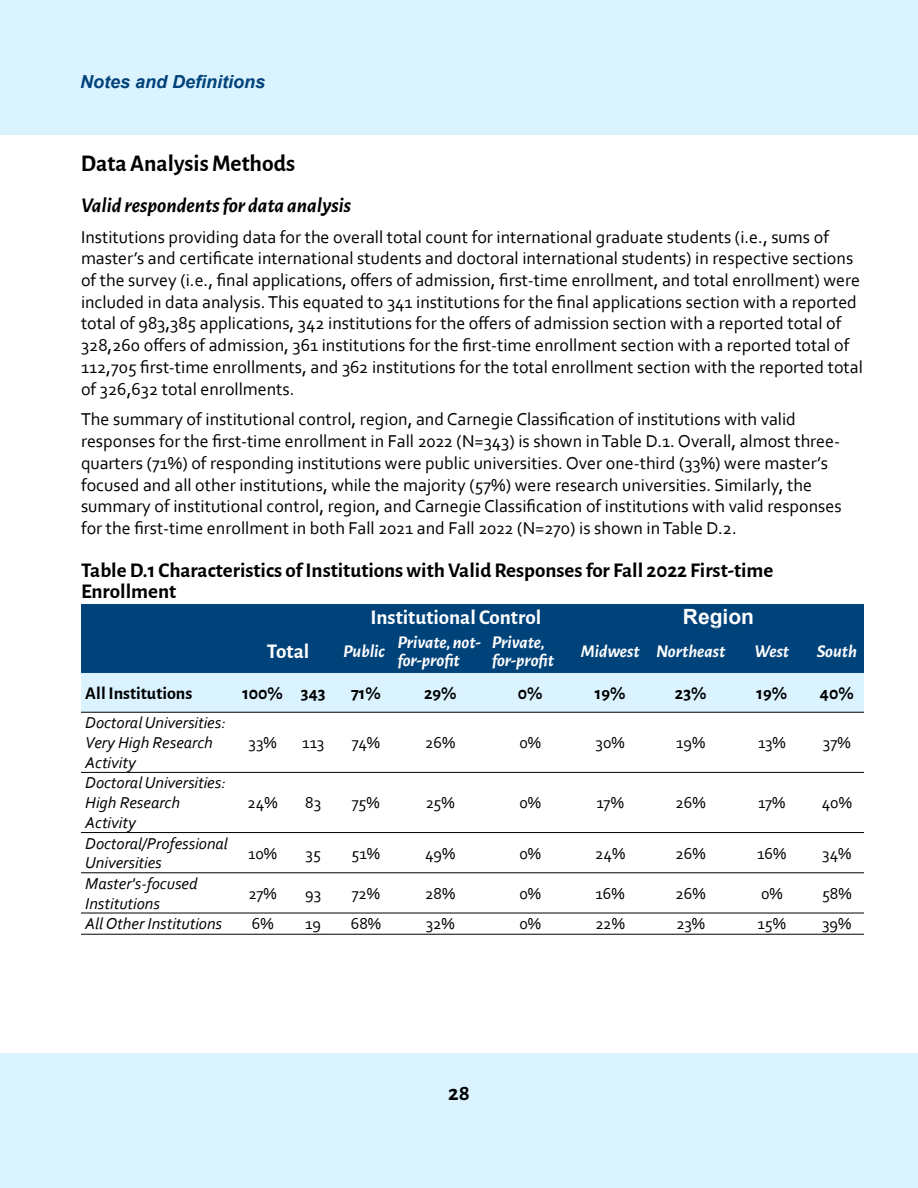
<style>
.page{position:relative;width:918px;height:1188px;background:#fff}
.page>*{position:absolute;margin:0;border:0;box-sizing:border-box;transform-origin:0 0}
.t1{font:700 24px "Alegreya Sans";color:#000}
.t2{font:700 22.5px "Alegreya Sans";color:#000}
.t3{font:700 21px/21px "Alegreya Sans";color:#000}
.t4{font:italic 700 21px "Alegreya Sans";color:#000}
.t5{font:700 21px "Alegreya Sans";color:#fff}
.t6{font:700 21px "Arial";color:#fff}
.t7{font:18px/21.8px "Corbel";color:#000}
.t8{font:italic 700 18px/18px "Alegreya Sans";color:#fff}
.t9{font:700 18px "Alegreya Sans";color:#000}
.t10{font:italic 700 18px "Arial";color:#00427a}
.t11{font:italic 16.5px/20px "Corbel";color:#000}
.t12{font:16.5px "Corbel";color:#000}
</style>
<div class="page">
<div style="left:0;top:1053px;width:918px;height:135px;background:#daf3ff"></div>
<div style="left:0;top:0;width:918px;height:135px;background:#daf3ff"></div>
<div style="left:81px;top:605px;width:783px;height:67px;background:#00427a"></div>
<div style="left:81px;top:673px;width:783px;height:39px;background:#daf3ff"></div>
<hr style="left:81px;top:712px;width:783px;height:1px;background:#000">
<hr style="left:81px;top:772px;width:783px;height:1px;background:#000">
<hr style="left:81px;top:832px;width:783px;height:1px;background:#000">
<hr style="left:81px;top:872px;width:783px;height:1px;background:#000">
<hr style="left:81px;top:913px;width:783px;height:1px;background:#000">
<hr style="left:81px;top:934px;width:783px;height:1px;background:#000">
<hr style="left:81px;top:604px;width:783px;height:1px;background:#00427a">
<hr style="left:81px;top:628px;width:783px;height:1px;background:#00427a">
<hr style="left:81px;top:672px;width:783px;height:1px;background:#00427a">
<p class="t10" style="left:80px;top:75px;width:187px">Notes and Definitions</p>
<h1 class="t1" style="left:81px;top:152px;width:216px">Data Analysis Methods</h1>
<p class="t4" style="left:81px;top:195px;width:272px">Valid respondents for data analysis</p>
<p class="t7" style="left:81px;top:227px;width:783px">Institutions providing data for the overall total count for international graduate students (i.e., sums of master’s and certificate international students and doctoral international students) in respective sections of the survey (i.e., final applications, offers of admission, first-time enrollment, and total enrollment) were included in data analysis. This equated to 341 institutions for the final applications section with a reported total of 983,385 applications, 342 institutions for the offers of admission section with a reported total of 328,260 offers of admission, 361 institutions for the first-time enrollment section with a reported total of 112,705 first-time enrollments, and 362 institutions for the total enrollment section with the reported total of 326,632 total enrollments.</p>
<p class="t7" style="left:81px;top:410px;width:762px">The summary of institutional control, region, and Carnegie Classification of institutions with valid responses for the first-time enrollment in Fall 2022 (N=343) is shown in Table D.1. Overall, almost three&shy;quarters (71%) of responding institutions were public universities. Over one-third (33%) were master’s focused and all other institutions, while the majority (57%) were research universities. Similarly, the summary of institutional control, region, and Carnegie Classification of institutions with valid responses for the first-time enrollment in both Fall 2021 and Fall 2022 (N=270) is shown in Table D.2.</p>
<p class="t3" style="left:81px;top:561px;width:694px">Table D.1 Characteristics of Institutions with Valid Responses for Fall 2022 First-time<br>Enrollment</p>
<p class="t5" style="left:370px;top:607px;width:172px">Institutional Control</p>
<p class="t6" style="left:683px;top:609px;width:73px">Region</p>
<p class="t5" style="left:267px;top:641px;width:44px">Total</p>
<p class="t8" style="left:343px;top:642px;width:43px">Public</p>
<p class="t8" style="left:397px;top:633px;width:85px">Private, not&shy;for-profit</p>
<p class="t8" style="left:492px;top:633px;width:64px">Private, for-profit</p>
<p class="t8" style="left:581px;top:642px;width:146px">Midwest Northeast</p>
<p class="t8" style="left:755px;top:642px;width:36px">West</p>
<p class="t8" style="left:817px;top:642px;width:42px">South</p>
<p class="t9" style="left:85px;top:684px;width:109px">All Institutions</p>
<p class="t9" style="left:242px;top:684px;width:85px">100% 343</p>
<p class="t9" style="left:351px;top:684px;width:31px">71%</p>
<p class="t9" style="left:424px;top:684px;width:34px">29%</p>
<p class="t9" style="left:518px;top:684px;width:26px">0%</p>
<p class="t9" style="left:595px;top:684px;width:32px">19%</p>
<p class="t9" style="left:675px;top:684px;width:33px">23%</p>
<p class="t9" style="left:757px;top:684px;width:32px">19%</p>
<p class="t9" style="left:820px;top:684px;width:35px">40%</p>
<p class="t11" style="left:85px;top:714px;width:142px">Doctoral Universities:<br>Very High Research<br>Activity</p>
<p class="t12" style="left:249px;top:736px;width:30px">33%</p>
<p class="t12" style="left:302px;top:736px;width:23px">113</p>
<p class="t12" style="left:352px;top:736px;width:30px">74%</p>
<p class="t12" style="left:425px;top:736px;width:32px">26%</p>
<p class="t12" style="left:519px;top:736px;width:23px">0%</p>
<p class="t12" style="left:596px;top:736px;width:31px">30%</p>
<p class="t12" style="left:676px;top:736px;width:31px">19%</p>
<p class="t12" style="left:758px;top:736px;width:29px">13%</p>
<p class="t12" style="left:823px;top:736px;width:29px">37%</p>
<p class="t11" style="left:85px;top:774px;width:142px">Doctoral Universities:<br>High Research<br>Activity</p>
<p class="t12" style="left:248px;top:796px;width:32px">24%</p>
<p class="t12" style="left:305px;top:796px;width:17px">83</p>
<p class="t12" style="left:352px;top:796px;width:29px">75%</p>
<p class="t12" style="left:426px;top:796px;width:31px">25%</p>
<p class="t12" style="left:519px;top:796px;width:23px">0%</p>
<p class="t12" style="left:597px;top:796px;width:29px">17%</p>
<p class="t12" style="left:676px;top:796px;width:32px">26%</p>
<p class="t12" style="left:758px;top:796px;width:29px">17%</p>
<p class="t12" style="left:822px;top:796px;width:32px">40%</p>
<p class="t11" style="left:85px;top:835px;width:144px">Doctoral/Professional<br>Universities</p>
<p class="t12" style="left:248px;top:846px;width:31px">10%</p>
<p class="t12" style="left:306px;top:846px;width:17px">35</p>
<p class="t12" style="left:352px;top:846px;width:30px">51%</p>
<p class="t12" style="left:425px;top:846px;width:32px">49%</p>
<p class="t12" style="left:519px;top:846px;width:23px">0%</p>
<p class="t12" style="left:595px;top:846px;width:32px">24%</p>
<p class="t12" style="left:676px;top:846px;width:32px">26%</p>
<p class="t12" style="left:757px;top:846px;width:31px">16%</p>
<p class="t12" style="left:822px;top:846px;width:31px">34%</p>
<p class="t11" style="left:85px;top:875px;width:114px">Master's-focused<br>Institutions</p>
<p class="t12" style="left:248px;top:886px;width:30px">27%</p>
<p class="t12" style="left:305px;top:886px;width:18px">93</p>
<p class="t12" style="left:352px;top:886px;width:30px">72%</p>
<p class="t12" style="left:425px;top:886px;width:32px">28%</p>
<p class="t12" style="left:519px;top:886px;width:23px">0%</p>
<p class="t12" style="left:596px;top:886px;width:31px">16%</p>
<p class="t12" style="left:676px;top:886px;width:32px">26%</p>
<p class="t12" style="left:761px;top:886px;width:23px">0%</p>
<p class="t12" style="left:822px;top:886px;width:31px">58%</p>
<p class="t11" style="left:85px;top:915px;width:138px">All Other Institutions</p>
<p class="t12" style="left:252px;top:917px;width:23px">6%</p>
<p class="t12" style="left:305px;top:917px;width:18px">19</p>
<p class="t12" style="left:351px;top:917px;width:32px">68%</p>
<p class="t12" style="left:426px;top:917px;width:31px">32%</p>
<p class="t12" style="left:519px;top:917px;width:23px">0%</p>
<p class="t12" style="left:596px;top:917px;width:31px">22%</p>
<p class="t12" style="left:676px;top:917px;width:30px">23%</p>
<p class="t12" style="left:758px;top:917px;width:30px">15%</p>
<p class="t12" style="left:822px;top:917px;width:31px">39%</p>
<p class="t2" style="left:448px;top:1082px;width:23px">28</p>
</div>
